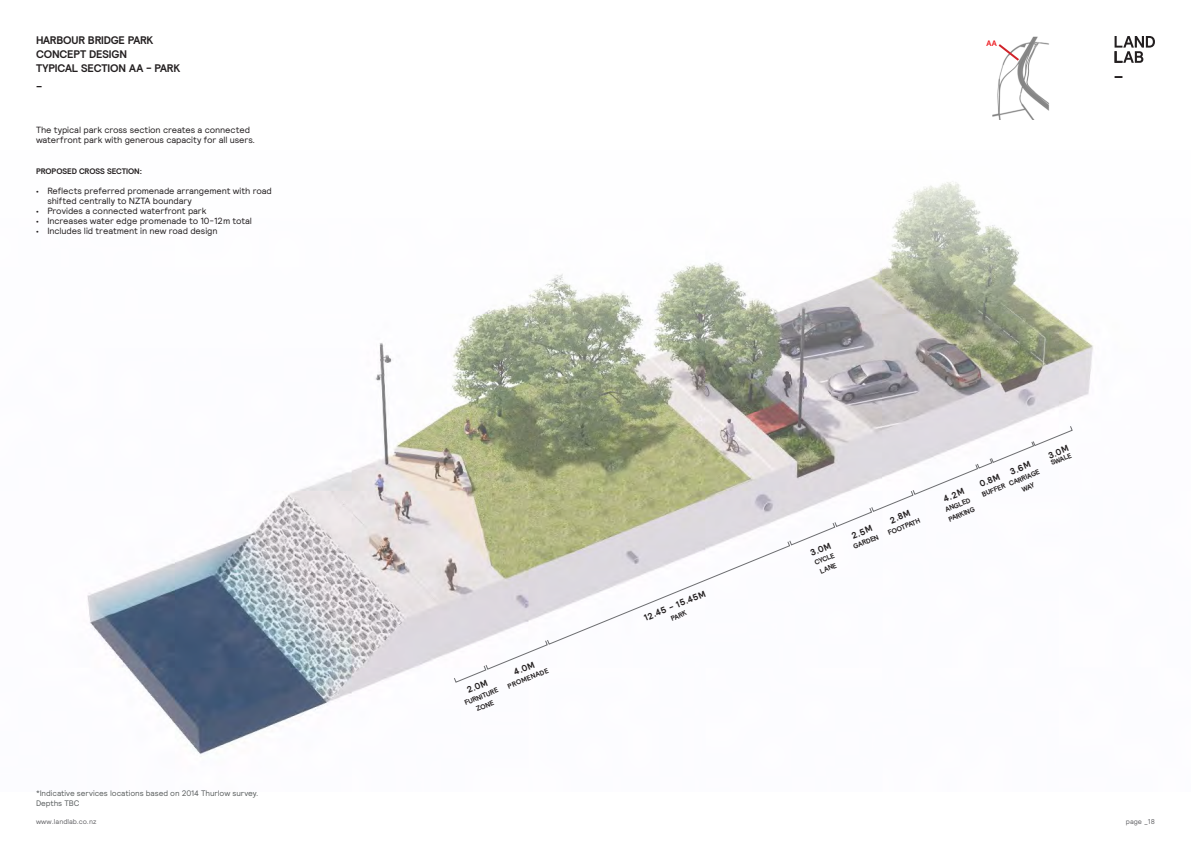
<style>
.page{position:relative;width:1191px;height:842px;background:#fff}
.page>*{position:absolute;margin:0;border:0;box-sizing:border-box;transform-origin:0 0}
._11pt_PAGE_HEADER{font:700 11px/14px "Relative";letter-spacing:-.01em;color:#231f20}
.Body_Text_9pt{font:9px/10px "Relative";letter-spacing:-.01em;color:#231f20}
.HEADING_8pt{font:700 9px "Relative";color:#231f20}
.Body_Text_8pt{font:8px "Relative";letter-spacing:-.005em;color:#5b5f60}
.Body_Text_8pt-2{font:700 8px "Relative";letter-spacing:-.01em;color:#231f20}
.HEADING_8pt-2{font:700 8px "Relative";color:#ee1d23}
.HEADING_8pt-3{font:700 7px/10px "Relative";color:#231f20;text-align:center}
.t1{font:7px "Relative";color:#636366}
.s1{font-weight:700;font-size:7px}
</style>
<div class="page">
<img style="left:87px;top:182px;width:1006px;height:573px">
<svg style="left:1114px;top:36px;width:41px;height:27px"></svg>
<svg style="left:1114px;top:76px;width:8px;height:2px"></svg>
<img style="left:992px;top:36px;width:57px;height:84px">
<svg style="left:996px;top:42px;width:25px;height:21px"></svg>
<svg style="left:454px;top:426px;width:618px;height:256px"></svg>
<p class="_11pt_PAGE_HEADER" style="left:36px;top:33px;width:146px">HARBOUR BRIDGE PARK<br>CONCEPT DESIGN<br>TYPICAL SECTION AA - PARK</p>
<p class="_11pt_PAGE_HEADER" style="left:36px;top:75px;width:8px">_</p>
<p class="Body_Text_9pt" style="left:36px;top:124px;width:221px">The typical park cross section creates a connected waterfront park with generous capacity for all users.</p>
<p class="Body_Text_8pt-2" style="left:36px;top:166px;width:108px">PROPOSED CROSS SECTION:</p>
<p class="Body_Text_9pt" style="left:47px;top:185px;width:226px;text-indent:-11px"><span class="s1">•</span> Reflects preferred promenade arrangement with road shifted centrally to NZTA boundary</p>
<p class="Body_Text_9pt" style="left:36px;top:205px;width:172px"><span class="s1">•</span> Provides a connected waterfront park</p>
<p class="Body_Text_9pt" style="left:36px;top:215px;width:218px"><span class="s1">•</span> Increases water edge promenade to 10-12m total</p>
<p class="Body_Text_9pt" style="left:36px;top:225px;width:183px"><span class="s1">•</span> Includes lid treatment in new road design</p>
<p class="Body_Text_8pt" style="left:36px;top:788px;width:224px">*Indicative services locations based on 2014 Thurlow survey.</p>
<p class="Body_Text_8pt" style="left:36px;top:798px;width:45px">Depths TBC</p>
<p class="HEADING_8pt-2" style="left:986px;top:38px;width:12px">AA</p>
<p class="HEADING_8pt" style="left:465px;top:685px;width:23px;rotate:-22deg">2.0M</p>
<p class="HEADING_8pt-3" style="left:463px;top:698px;width:37px;rotate:-22deg">FURNITURE</p>
<p class="HEADING_8pt-3" style="left:475px;top:704px;width:20px;rotate:-22deg">ZONE</p>
<p class="HEADING_8pt" style="left:512px;top:667px;width:23px;rotate:-22deg">4.0M</p>
<p class="HEADING_8pt-3" style="left:506px;top:682px;width:45px;rotate:-22deg">PROMENADE</p>
<p class="HEADING_8pt" style="left:642px;top:612px;width:67px;rotate:-22deg">12.45 - 15.45M</p>
<p class="HEADING_8pt-3" style="left:669px;top:614px;width:18px;rotate:-22deg">PARK</p>
<p class="HEADING_8pt" style="left:808px;top:547px;width:23px;rotate:-22deg">3.0M</p>
<p class="HEADING_8pt-3" style="left:813px;top:558px;width:23px;rotate:-22deg">CYCLE</p>
<p class="HEADING_8pt-3" style="left:818px;top:567px;width:19px;rotate:-22deg">LANE</p>
<p class="HEADING_8pt" style="left:850px;top:530px;width:23px;rotate:-22deg">2.5M</p>
<p class="HEADING_8pt-3" style="left:851px;top:542px;width:28px;rotate:-22deg">GARDEN</p>
<p class="HEADING_8pt" style="left:1046px;top:450px;width:23px;rotate:-22deg">3.0M</p>
<p class="HEADING_8pt-3" style="left:1049px;top:458px;width:23px;rotate:-22deg">SWALE</p>
<p class="HEADING_8pt" style="left:1008px;top:466px;width:23px;rotate:-22deg">3.6M</p>
<p class="HEADING_8pt-3" style="left:1007px;top:479px;width:34px;rotate:-22deg">CARRIAGE<br>WAY</p>
<p class="HEADING_8pt" style="left:977px;top:479px;width:23px;rotate:-22deg">0.8M</p>
<p class="HEADING_8pt-3" style="left:980px;top:490px;width:26px;rotate:-22deg">BUFFER</p>
<p class="HEADING_8pt" style="left:941px;top:493px;width:23px;rotate:-22deg">4.2M</p>
<p class="HEADING_8pt-3" style="left:943px;top:505px;width:28px;rotate:-22deg">ANGLED</p>
<p class="HEADING_8pt" style="left:888px;top:515px;width:23px;rotate:-22deg">2.8M</p>
<p class="HEADING_8pt-3" style="left:947px;top:514px;width:29px;rotate:-22deg">PARKING</p>
<p class="HEADING_8pt-3" style="left:886px;top:528px;width:36px;rotate:-22deg">FOOTPATH</p>
<p class="t1" style="left:36px;top:817px;width:62px">www.landlab.co.nz</p>
<p class="t1" style="left:1126px;top:817px;width:30px">page _18</p>
</div>
